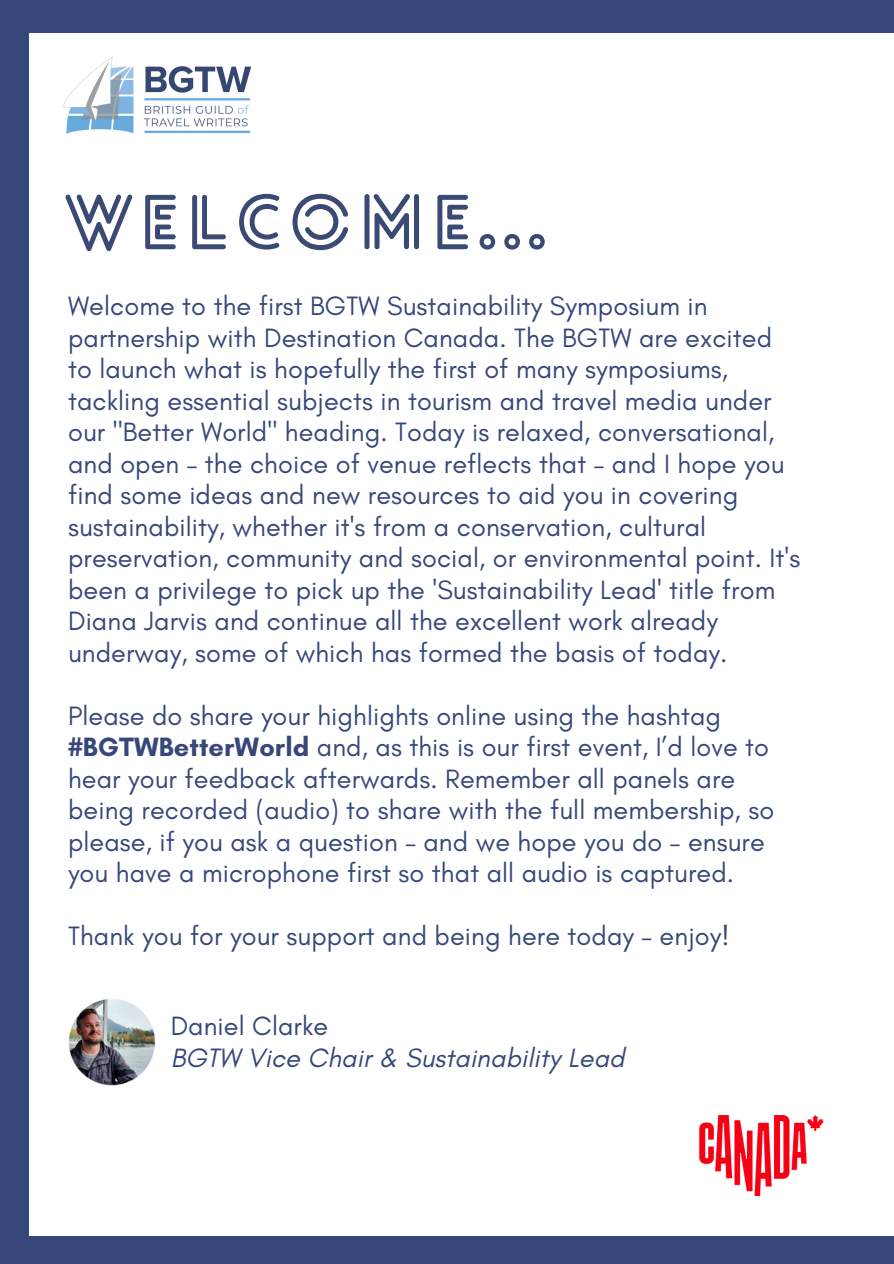
<style>
.page{position:relative;width:894px;height:1264px;background:#fff}
.page>*{position:absolute;margin:0;border:0;box-sizing:border-box;transform-origin:0 0}
.t1{font:700 73.8px "Lovelo Line";letter-spacing:.09em;color:#3b4a74}
.t2{font:27px/31.5px "Glacial Indifference";letter-spacing:.005em;color:#37477a}
.t3{font:italic 27px "Glacial Indifference";letter-spacing:.005em;color:#37477a}
.s1{font-weight:700}
</style>
<div class="page">
<div style="left:0;top:0;width:893px;height:1263px;background:#37477a"></div>
<div style="left:30px;top:34px;width:863px;height:1200px;background:#fff"></div>
<img style="left:62px;top:56px;width:190px;height:78px">
<img style="left:699px;top:1115px;width:125px;height:81px">
<img style="left:68px;top:999px;width:88px;height:86px">
<p class="t1" style="left:65px;top:193px;width:482px">WELCOME...</p>
<p class="t2" style="left:68px;top:290px;width:733px">Welcome to the first BGTW Sustainability Symposium in partnership with Destination Canada. The BGTW are excited to launch what is hopefully the first of many symposiums, tackling essential subjects in tourism and travel media under our "Better World" heading. Today is relaxed, conversational, and open – the choice of venue reflects that – and I hope you find some ideas and new resources to aid you in covering sustainability, whether it's from a conservation, cultural preservation, community and social, or environmental point. It's been a privilege to pick up the 'Sustainability Lead' title from Diana Jarvis and continue all the excellent work already underway, some of which has formed the basis of today.</p>
<p class="t2" style="left:68px;top:699px;width:707px">Please do share your highlights online using the hashtag <span class="s1">#BGTWBetterWorld</span> and, as this is our first event, I’d love to hear your feedback afterwards. Remember all panels are being recorded (audio) to share with the full membership, so please, if you ask a question – and we hope you do – ensure you have a microphone first so that all audio is captured.</p>
<p class="t2" style="left:68px;top:920px;width:662px">Thank you for your support and being here today – enjoy!</p>
<p class="t2" style="left:171px;top:1009px;width:159px">Daniel Clarke</p>
<p class="t3" style="left:171px;top:1041px;width:455px">BGTW Vice Chair &amp; Sustainability Lead</p>
</div>
